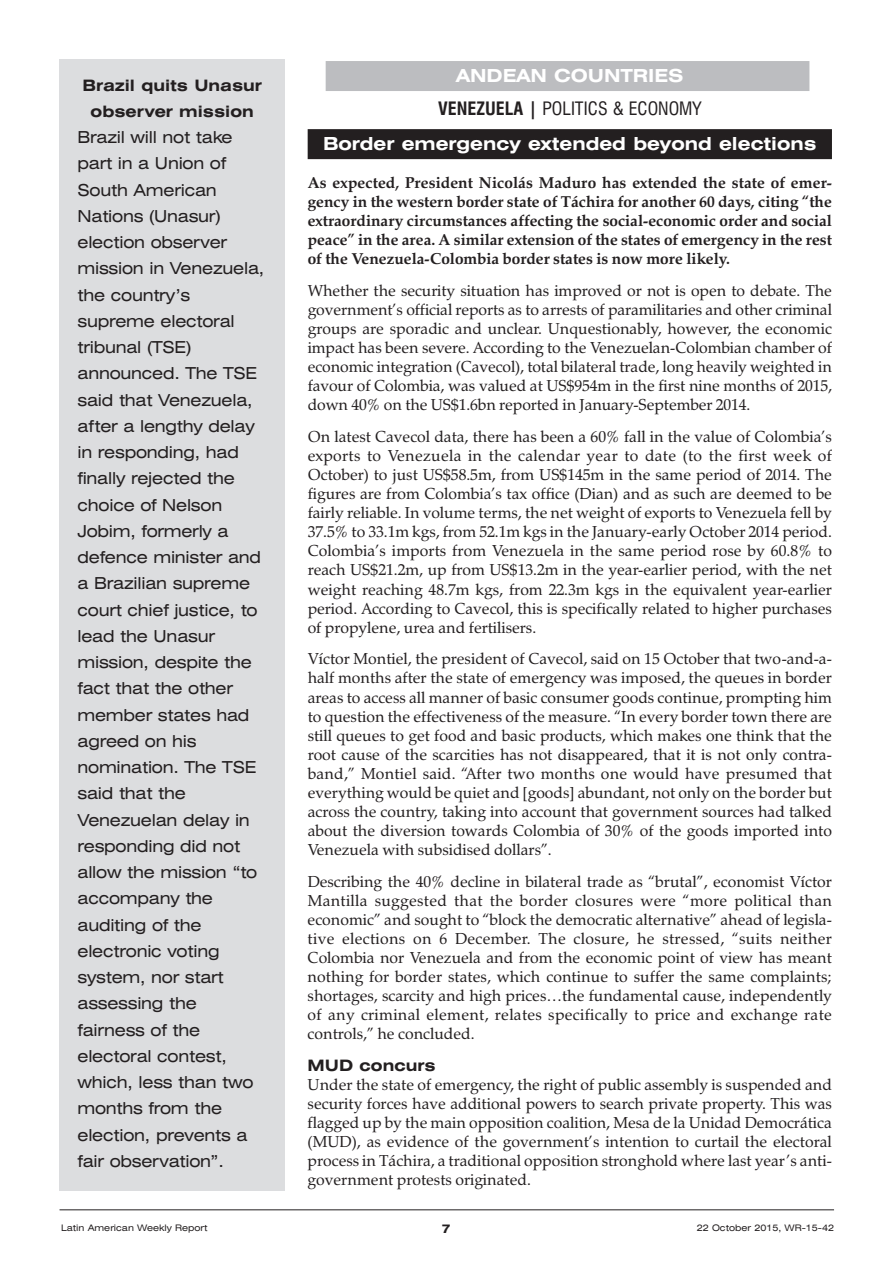
<style>
.page{position:relative;width:893px;height:1263px;background:#fff}
.page>*{position:absolute;margin:0;border:0;box-sizing:border-box;transform-origin:0 0}
.t1{font:condensed 18px/32.5px "Swiss 721 BT";color:#231f20;text-align:center}
.t2{font:700 expanded 18px "Swiss 721 BT";color:#fff}
.t3{font:expanded 16.5px/26.2px "Swiss 721 BT";letter-spacing:-.015em;color:#231f20}
.t4{font:15.75px/19px "Zapf Calligraphic 801 BT";color:#231f20;text-align:justify}
.t5{font:700 15.75px/19px "Zapf Calligraphic 801 BT";color:#231f20;text-align:justify}
.t6{font:700 expanded 15.75px/25.5px "Swiss 721 BT";color:#231f20;text-align:center}
.t7{font:700 expanded 12px "Swiss 721 BT";color:#231f20}
.t8{font:expanded 9px "Swiss 721 BT";color:#231f20}
.s1{font-weight:700;font-stretch:expanded;color:#fff}
.s2{font-weight:700}
</style>
<div class="page">
<div style="left:326px;top:61px;width:483px;height:30px;background:#bcbdc0"></div>
<div style="left:308px;top:129px;width:524px;height:30px;background:#231f20"></div>
<div style="left:60px;top:60px;width:225px;height:1131px;background:#dcdddf"></div>
<hr style="left:60px;top:1209px;width:774px;height:1px;background:#231f20">
<p class="t6" style="left:83px;top:73px;width:181px">Brazil quits Unasur observer mission</p>
<p class="t3" style="left:78px;top:124px;width:188px">Brazil will not take part in a Union of<br>South American<br>Nations (Unasur) election observer mission in Venezuela, the country’s supreme electoral tribunal (TSE) announced. The TSE said that Venezuela, after a lengthy delay in responding, had finally rejected the choice of Nelson<br>Jobim, formerly a defence minister and a Brazilian supreme court chief justice, to lead the Unasur mission, despite the fact that the other member states had agreed on his nomination. The TSE said that the<br>Venezuelan delay in responding did not allow the mission “to accompany the auditing of the electronic voting system, nor start assessing the fairness of the electoral contest, which, less than two months from the election, prevents a fair observation”.</p>
<p class="t1" style="left:438px;top:60px;width:265px"><span class="s1">ANDEAN COUNTRIES<br></span><span class="s2">VENEZUELA |</span> POLITICS &amp; ECONOMY</p>
<p class="t2" style="left:323px;top:133px;width:495px">Border emergency extended beyond elections</p>
<p class="t5" style="left:308px;top:173px;width:526px">As expected, President Nicolás Maduro has extended the state of emer&shy;gency in the western border state of Táchira for another 60 days, citing “the extraordinary circumstances affecting the social-economic order and social peace” in the area. A similar extension of the states of emergency in the rest of the Venezuela-Colombia border states is now more likely.</p>
<p class="t4" style="left:308px;top:281px;width:526px">Whether the security situation has improved or not is open to debate. The government’s official reports as to arrests of paramilitaries and other criminal groups are sporadic and unclear. Unquestionably, however, the economic impact has been severe. According to the Venezuelan-Colombian chamber of economic integration (Cavecol), total bilateral trade, long heavily weighted in favour of Colombia, was valued at US$954m in the first nine months of 2015, down 40% on the US$1.6bn reported in January-September 2014.</p>
<p class="t4" style="left:308px;top:427px;width:526px">On latest Cavecol data, there has been a 60% fall in the value of Colombia’s exports to Venezuela in the calendar year to date (to the first week of October) to just US$58.5m, from US$145m in the same period of 2014. The figures are from Colombia’s tax office (Dian) and as such are deemed to be fairly reliable. In volume terms, the net weight of exports to Venezuela fell by 37.5% to 33.1m kgs, from 52.1m kgs in the January-early October 2014 period.<br>Colombia’s imports from Venezuela in the same period rose by 60.8% to reach US$21.2m, up from US$13.2m in the year-earlier period, with the net weight reaching 48.7m kgs, from 22.3m kgs in the equivalent year-earlier period. According to Cavecol, this is specifically related to higher purchases of propylene, urea and fertilisers.</p>
<p class="t4" style="left:308px;top:649px;width:526px">Víctor Montiel, the president of Cavecol, said on 15 October that two-and-a&shy;half months after the state of emergency was imposed, the queues in border areas to access all manner of basic consumer goods continue, prompting him to question the effectiveness of the measure. “In every border town there are still queues to get food and basic products, which makes one think that the root cause of the scarcities has not disappeared, that it is not only contra&shy;band,” Montiel said. “After two months one would have presumed that everything would be quiet and [goods] abundant, not only on the border but across the country, taking into account that government sources had talked about the diversion towards Colombia of 30% of the goods imported into Venezuela with subsidised dollars”.</p>
<p class="t4" style="left:308px;top:872px;width:526px">Describing the 40% decline in bilateral trade as “brutal”, economist Víctor Mantilla suggested that the border closures were “more political than economic” and sought to “block the democratic alternative” ahead of legisla&shy;tive elections on 6 December. The closure, he stressed, “suits neither Colombia nor Venezuela and from the economic point of view has meant nothing for border states, which continue to suffer the same complaints; shortages, scarcity and high prices…the fundamental cause, independently of any criminal element, relates specifically to price and exchange rate controls,” he concluded.</p>
<p class="t6" style="left:308px;top:1053px;width:129px">MUD concurs</p>
<p class="t4" style="left:308px;top:1075px;width:526px">Under the state of emergency, the right of public assembly is suspended and security forces have additional powers to search private property. This was flagged up by the main opposition coalition, Mesa de la Unidad Democrática (MUD), as evidence of the government’s intention to curtail the electoral process in Táchira, a traditional opposition stronghold where last year’s anti&shy;government protests originated.</p>
<p class="t8" style="left:61px;top:1223px;width:148px">Latin American Weekly Report</p>
<p class="t7" style="left:442px;top:1221px;width:10px">7</p>
<p class="t8" style="left:697px;top:1223px;width:139px">22 October 2015, WR-15-42</p>
</div>
